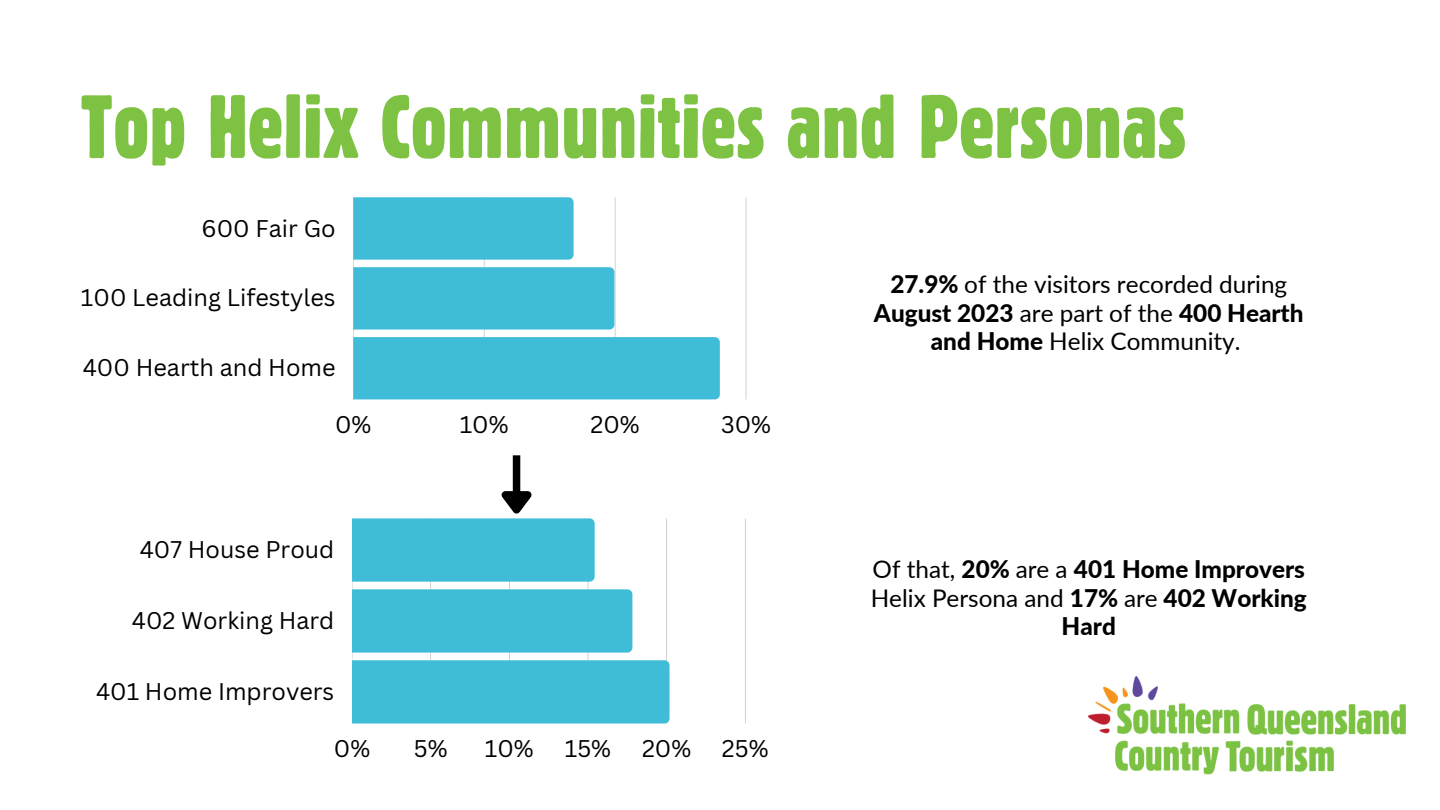
<style>
.page{position:relative;width:1440px;height:810px;background:#fff}
.page>*{position:absolute;margin:0;border:0;box-sizing:border-box;transform-origin:0 0}
.t1{font:86.4px "Alive";color:#7dc242}
.t2{font:24.3px/28.5px "Lato";color:#000;text-align:center}
.t3{font:800 24.3px/28.5px "Lato";color:#000;text-align:center}
.t4{font:23.5px "Canva Sans";color:#000}
.s1{font-weight:800}
.s2{font-weight:400}
</style>
<div class="page">
<img style="left:1089px;top:676px;width:316px;height:99px">
<svg style="left:352px;top:518px;width:394px;height:206px"></svg>
<div style="left:352px;top:589px;width:280px;height:64px;background:#3ebcd8"></div>
<div style="left:352px;top:660px;width:318px;height:64px;background:#3ebcd8"></div>
<svg style="left:353px;top:197px;width:393px;height:202px"></svg>
<div style="left:353px;top:197px;width:221px;height:63px;background:#3ebcd8"></div>
<div style="left:353px;top:267px;width:261px;height:63px;background:#3ebcd8"></div>
<div style="left:353px;top:337px;width:367px;height:62px;background:#3ebcd8"></div>
<div style="left:513px;top:455px;width:7px;height:38px;background:#000"></div>
<svg style="left:352px;top:484px;width:243px;height:98px"></svg>
<p class="t1" style="left:81px;top:89px;width:1107px">Top Helix Communities and Personas</p>
<p class="t4" style="left:202px;top:211px;width:136px">600 Fair Go</p>
<p class="t4" style="left:81px;top:281px;width:256px">100 Leading Lifestyles</p>
<p class="t4" style="left:83px;top:351px;width:254px">400 Hearth and Home</p>
<p class="t4" style="left:335px;top:408px;width:38px">0%</p>
<p class="t4" style="left:460px;top:408px;width:50px">10%</p>
<p class="t4" style="left:590px;top:408px;width:51px">20%</p>
<p class="t4" style="left:721px;top:408px;width:51px">30%</p>
<p class="t4" style="left:140px;top:533px;width:196px">407 House Proud</p>
<p class="t4" style="left:132px;top:604px;width:204px">402 Working Hard</p>
<p class="t4" style="left:96px;top:675px;width:240px">401 Home Improvers</p>
<p class="t4" style="left:334px;top:732px;width:38px">0%</p>
<p class="t4" style="left:414px;top:732px;width:35px">5%</p>
<p class="t4" style="left:485px;top:732px;width:50px">10%</p>
<p class="t4" style="left:565px;top:732px;width:48px">15%</p>
<p class="t4" style="left:642px;top:732px;width:51px">20%</p>
<p class="t4" style="left:722px;top:732px;width:48px">25%</p>
<p class="t2" style="left:874px;top:270px;width:431px"><span class="s1">27.9%</span> of the visitors recorded during<br><span class="s1">August 2023</span> are part of the <span class="s1">400 Hearth and Home</span> Helix Community.</p>
<p class="t3" style="left:871px;top:555px;width:438px"><span class="s2">Of that,</span> 20% <span class="s2">are a</span> 401 Home Improvers<br><span class="s2">Helix Persona and</span> 17% <span class="s2">are</span> 402 Working<br>Hard</p>
</div>
